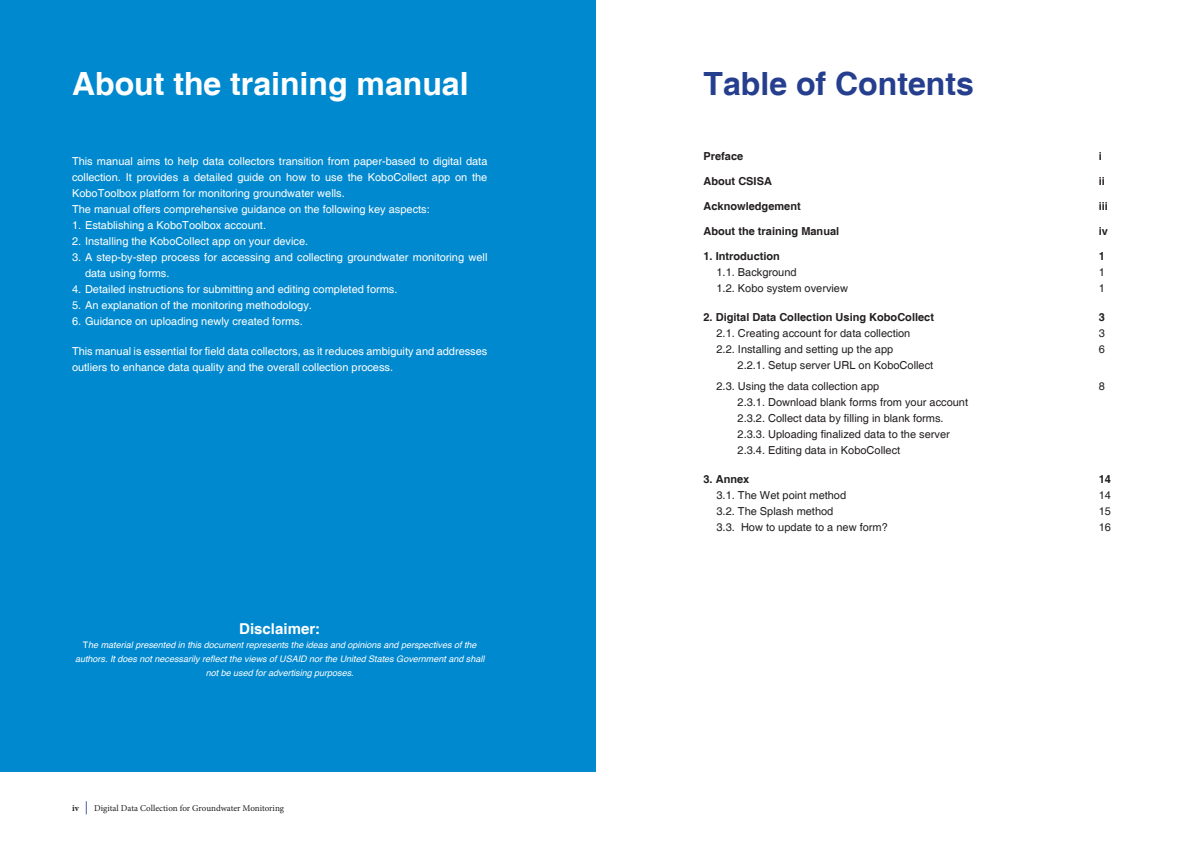
<style>
.page{position:relative;width:1191px;height:842px;background:#fff}
.page>*{position:absolute;margin:0;border:0;box-sizing:border-box;transform-origin:0 0}
.sebhead_1{font:700 32px "Helvetica";color:#fff}
.sebhead_1-2{font:700 32px "Helvetica";color:#253f8e}
.t1{font:700 15px "Helvetica";color:#fff}
.body_text{font:11px/16px "Helvetica";color:#fff}
.Subhead_2{font:11px "Helvetica";color:#231f20}
.Subhead_2-2{font:700 11px "Helvetica";color:#231f20}
.t2{font:italic 9px/14px "Helvetica";color:#fff;text-align:center}
.t3{font:9px "Minion Pro";color:#231f20}
.s1{font-style:normal}
.s2{font-weight:700}
.s3{font-size:13px;color:#253f8e}
</style>
<div class="page">
<div style="left:0;top:0;width:595px;height:771px;background:#0089cf"></div>
<p class="sebhead_1" style="left:72px;top:65px;width:398px">About the training manual</p>
<p class="body_text" style="left:72px;top:154px;width:417px;text-align:justify">This manual aims to help data collectors transition from paper-based to digital data collection. It provides a detailed guide on how to use the KoboCollect app on the KoboToolbox platform for monitoring groundwater wells.</p>
<p class="body_text" style="left:72px;top:202px;width:359px">The manual offers comprehensive guidance on the following key aspects:</p>
<p class="body_text" style="left:72px;top:218px;width:195px">1. Establishing a KoboToolbox account.</p>
<p class="body_text" style="left:72px;top:234px;width:238px">2. Installing the KoboCollect app on your device.</p>
<p class="body_text" style="left:85px;top:250px;width:404px;text-indent:-13px">3. A step-by-step process for accessing and collecting groundwater monitoring well data using forms.</p>
<p class="body_text" style="left:72px;top:282px;width:327px">4. Detailed instructions for submitting and editing completed forms.</p>
<p class="body_text" style="left:72px;top:298px;width:241px">5. An explanation of the monitoring methodology.</p>
<p class="body_text" style="left:72px;top:314px;width:232px">6. Guidance on uploading newly created forms.</p>
<p class="body_text" style="left:72px;top:343px;width:417px">This manual is essential for field data collectors, as it reduces ambiguity and addresses outliers to enhance data quality and the overall collection process.</p>
<p class="t1" style="left:239px;top:619px;width:82px">Disclaimer:</p>
<p class="t2" style="left:75px;top:638px;width:411px"><span class="s1">T</span>he material presented in this document represents the ideas and opinions and perspectives of the authors. It does not necessarily reflect the views of USAID nor the United States Government and shall not be used for advertising purposes.</p>
<p class="t3" style="left:72px;top:802px;width:214px"><span class="s2">iv</span> <span class="s3">|</span> Digital Data Collection for Groundwater Monitoring</p>
<p class="sebhead_1-2" style="left:703px;top:65px;width:272px">Table of Contents</p>
<p class="Subhead_2-2" style="left:703px;top:149px;width:41px">Preface</p>
<p class="Subhead_2-2" style="left:1098px;top:149px;width:5px">i</p>
<p class="Subhead_2-2" style="left:703px;top:174px;width:70px">About CSISA</p>
<p class="Subhead_2-2" style="left:1098px;top:174px;width:8px">ii</p>
<p class="Subhead_2-2" style="left:703px;top:199px;width:99px">Acknowledgement</p>
<p class="Subhead_2-2" style="left:1098px;top:199px;width:11px">iii</p>
<p class="Subhead_2-2" style="left:703px;top:224px;width:137px">About the training Manual</p>
<p class="Subhead_2-2" style="left:1098px;top:224px;width:11px">iv</p>
<p class="Subhead_2-2" style="left:703px;top:249px;width:78px">1. Introduction</p>
<p class="Subhead_2-2" style="left:1098px;top:249px;width:8px">1</p>
<p class="Subhead_2" style="left:716px;top:265px;width:82px">1.1. Background</p>
<p class="Subhead_2" style="left:1098px;top:265px;width:8px">1</p>
<p class="Subhead_2" style="left:716px;top:281px;width:133px">1.2. Kobo system overview</p>
<p class="Subhead_2" style="left:1098px;top:281px;width:8px">1</p>
<p class="Subhead_2-2" style="left:703px;top:311px;width:232px">2. Digital Data Collection Using KoboCollect</p>
<p class="Subhead_2-2" style="left:1098px;top:311px;width:8px">3</p>
<p class="Subhead_2" style="left:716px;top:327px;width:195px">2.1. Creating account for data collection</p>
<p class="Subhead_2" style="left:1098px;top:327px;width:8px">3</p>
<p class="Subhead_2" style="left:716px;top:343px;width:178px">2.2. Installing and setting up the app</p>
<p class="Subhead_2" style="left:1098px;top:343px;width:8px">6</p>
<p class="Subhead_2" style="left:737px;top:359px;width:197px">2.2.1. Setup server URL on KoboCollect</p>
<p class="Subhead_2" style="left:716px;top:379px;width:164px">2.3. Using the data collection app</p>
<p class="Subhead_2" style="left:1098px;top:379px;width:8px">8</p>
<p class="Subhead_2" style="left:737px;top:395px;width:232px">2.3.1. Download blank forms from your account</p>
<p class="Subhead_2" style="left:737px;top:411px;width:208px">2.3.2. Collect data by filling in blank forms.</p>
<p class="Subhead_2" style="left:737px;top:427px;width:214px">2.3.3. Uploading finalized data to the server</p>
<p class="Subhead_2" style="left:737px;top:443px;width:164px">2.3.4. Editing data in KoboCollect</p>
<p class="Subhead_2-2" style="left:703px;top:473px;width:47px">3. Annex</p>
<p class="Subhead_2-2" style="left:1098px;top:473px;width:14px">14</p>
<p class="Subhead_2" style="left:716px;top:489px;width:131px">3.1. The Wet point method</p>
<p class="Subhead_2" style="left:1098px;top:489px;width:14px">14</p>
<p class="Subhead_2" style="left:716px;top:505px;width:118px">3.2. The Splash method</p>
<p class="Subhead_2" style="left:1098px;top:505px;width:14px">15</p>
<p class="Subhead_2" style="left:716px;top:521px;width:173px">3.3. How to update to a new form?</p>
<p class="Subhead_2" style="left:1098px;top:521px;width:14px">16</p>
</div>
